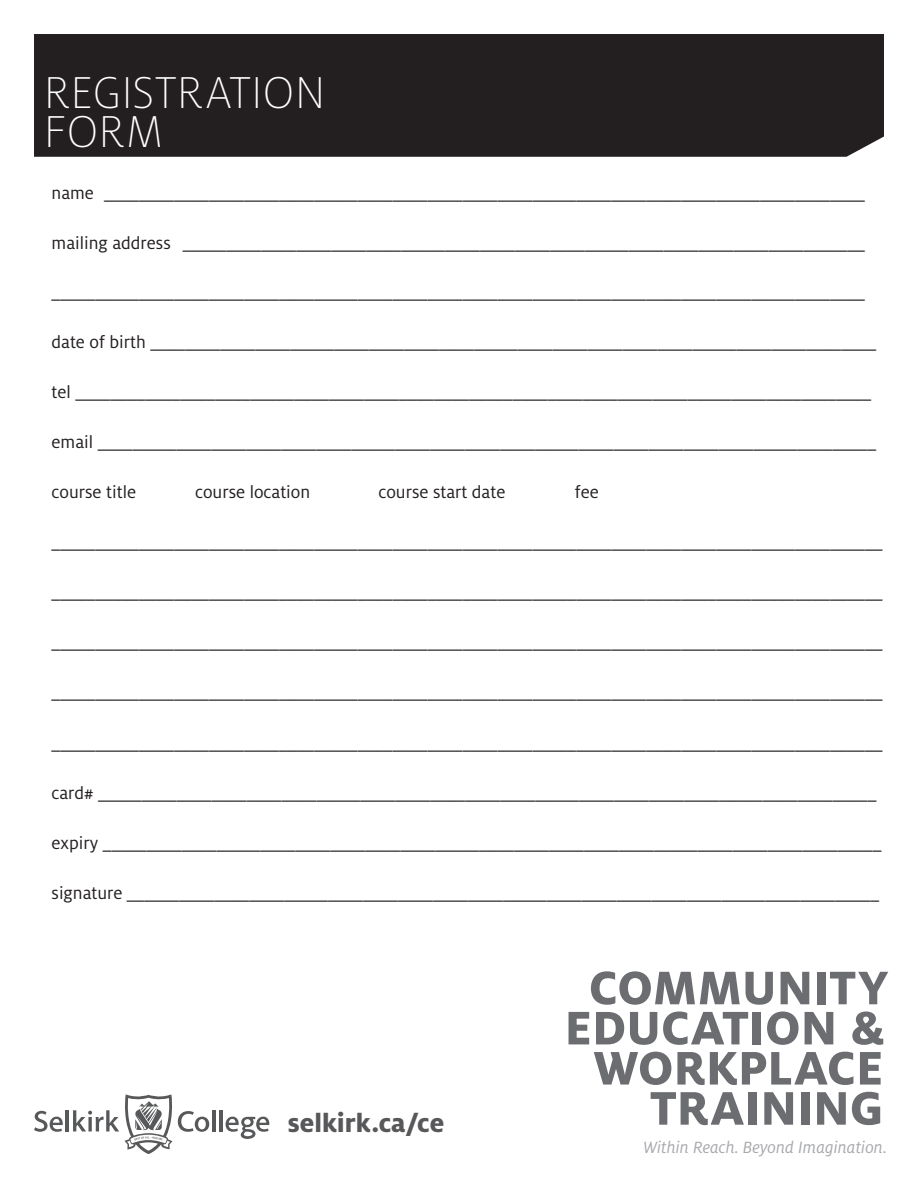
<style>
.page{position:relative;width:918px;height:1188px;background:#fff}
.page>*{position:absolute;margin:0;border:0;box-sizing:border-box;transform-origin:0 0}
.t1{font:800 52.2px/40.2px "Milo OT";color:#6c6d70;text-align:right}
.Section_Heading{font:300 expanded 49.5px/39px "Milo OT";color:#fff}
.t2{font:800 28.2px "Milo OT";color:#57585a}
.text{font:18.9px "Milo OT";color:#231f20}
.t3{font:italic 18px "Milo OT";color:#a8a9ad}
</style>
<div class="page">
<div style="left:34px;top:34px;width:850px;height:123px;background:#231f20"></div>
<svg style="left:34px;top:1111px;width:29px;height:21px"></svg>
<hr style="left:66px;top:1110px;width:3px;height:21px;background:#57585a">
<hr style="left:212px;top:1110px;width:3px;height:21px;background:#57585a">
<hr style="left:219px;top:1110px;width:4px;height:21px;background:#57585a">
<svg style="left:226px;top:1117px;width:43px;height:22px"></svg>
<svg style="left:73px;top:1094px;width:136px;height:60px"></svg>
<p class="Section_Heading" style="left:44px;top:74px;width:283px">REGISTRATION<br>FORM</p>
<p class="text" style="left:52px;top:182px;width:815px">name _______________________________________________________________________________________</p>
<p class="text" style="left:52px;top:233px;width:815px">mailing address ______________________________________________________________________________</p>
<p class="text" style="left:52px;top:282px;width:815px">_____________________________________________________________________________________________</p>
<p class="text" style="left:52px;top:332px;width:826px">date of birth ___________________________________________________________________________________</p>
<p class="text" style="left:52px;top:382px;width:821px">tel ___________________________________________________________________________________________</p>
<p class="text" style="left:52px;top:432px;width:826px">email _________________________________________________________________________________________</p>
<p class="text" style="left:52px;top:482px;width:86px">course title</p>
<p class="text" style="left:195px;top:482px;width:117px">course location</p>
<p class="text" style="left:378px;top:482px;width:128px">course start date</p>
<p class="text" style="left:575px;top:482px;width:25px">fee</p>
<p class="text" style="left:52px;top:532px;width:832px">_______________________________________________________________________________________________</p>
<p class="text" style="left:52px;top:582px;width:832px">_______________________________________________________________________________________________</p>
<p class="text" style="left:52px;top:632px;width:832px">_______________________________________________________________________________________________</p>
<p class="text" style="left:52px;top:682px;width:832px">_______________________________________________________________________________________________</p>
<p class="text" style="left:52px;top:732px;width:832px">_______________________________________________________________________________________________</p>
<p class="text" style="left:52px;top:782px;width:826px">card# _________________________________________________________________________________________</p>
<p class="text" style="left:52px;top:832px;width:831px">expiry _________________________________________________________________________________________</p>
<p class="text" style="left:52px;top:883px;width:829px">signature ______________________________________________________________________________________</p>
<p class="t2" style="left:288px;top:1107px;width:158px">selkirk.ca/ce</p>
<p class="t1" style="left:565px;top:968px;width:325px">COMMUNITY<br>EDUCATION &amp;<br>WORKPLACE<br>TRAINING</p>
<p class="t3" style="left:644px;top:1137px;width:245px">Within Reach. Beyond Imagination.</p>
</div>
